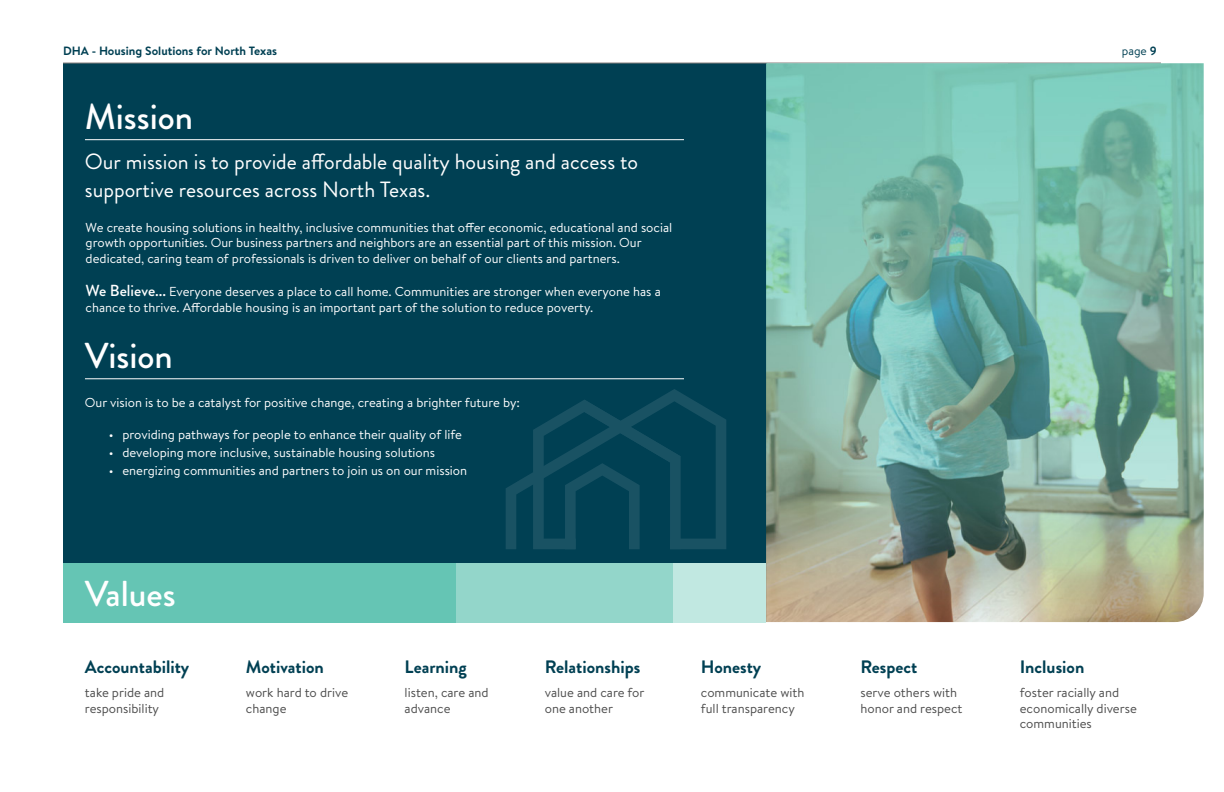
<style>
.page{position:relative;width:1224px;height:792px;background:#fff}
.page>*{position:absolute;margin:0;border:0;box-sizing:border-box;transform-origin:0 0}
.t1{font:500 36px "Brandon Grotesque";color:#fff}
.t2{font:22px/28px "Brandon Grotesque";color:#fff}
.t3{font:700 18px "Brandon Grotesque";color:#004053}
.t4{font:13px/15.5px "Brandon Text";color:#fff}
.t5{font:13px/15.5px "Brandon Text";color:#4d4d4d}
.t6{font:700 12px "Brandon Text";color:#004053}
.t7{font:12px "Brandon Text";color:#004053}
.s1{font-weight:700}
.s2{font-family:"Brandon Grotesque";font-weight:500;font-size:16px}
</style>
<div class="page">
<div style="left:63px;top:63px;width:703px;height:559px;background:#004053"></div>
<div style="left:63px;top:563px;width:393px;height:59px;background:#65c5b4"></div>
<div style="left:456px;top:563px;width:217px;height:59px;background:#93d6ca"></div>
<div style="left:673px;top:563px;width:93px;height:59px;background:#c1e8e1"></div>
<hr style="left:63px;top:63px;width:1098px;height:1px;background:#88817e">
<img style="left:766px;top:63px;width:438px;height:559px">
<hr style="left:85px;top:139px;width:599px;height:1px;background:#fff">
<svg style="left:506px;top:389px;width:220px;height:160px"></svg>
<hr style="left:85px;top:378px;width:599px;height:1px;background:#fff">
<p class="t6" style="left:63px;top:43px;width:216px">DHA - Housing Solutions for North Texas</p>
<p class="t7" style="left:1122px;top:43px;width:36px">page <span class="s1">9</span></p>
<h1 class="t1" style="left:85px;top:91px;width:110px">Mission</h1>
<h2 class="t2" style="left:85px;top:148px;width:555px">Our mission is to provide affordable quality housing and access to supportive resources across North Texas.</h2>
<p class="t4" style="left:86px;top:219px;width:588px">We create housing solutions in healthy, inclusive communities that offer economic, educational and social growth opportunities. Our business partners and neighbors are an essential part of this mission. Our dedicated, caring team of professionals is driven to deliver on behalf of our clients and partners.</p>
<p class="t4" style="left:86px;top:283px;width:577px"><span class="s2">We Believe...</span> Everyone deserves a place to call home. Communities are stronger when everyone has a chance to thrive. Affordable housing is an important part of the solution to reduce poverty.</p>
<h1 class="t1" style="left:85px;top:331px;width:89px">Vision</h1>
<p class="t4" style="left:85px;top:395px;width:437px">Our vision is to be a catalyst for positive change, creating a brighter future by:</p>
<p class="t4" style="left:109px;top:426px;width:355px">• providing pathways for people to enhance their quality of life</p>
<p class="t4" style="left:109px;top:444px;width:328px">• developing more inclusive, sustainable housing solutions</p>
<p class="t4" style="left:109px;top:462px;width:360px">• energizing communities and partners to join us on our mission</p>
<h1 class="t1" style="left:85px;top:569px;width:92px">Values</h1>
<h3 class="t3" style="left:85px;top:654px;width:106px">Accountability</h3>
<h3 class="t3" style="left:246px;top:654px;width:79px">Motivation</h3>
<h3 class="t3" style="left:405px;top:654px;width:64px">Learning</h3>
<h3 class="t3" style="left:545px;top:654px;width:97px">Relationships</h3>
<h3 class="t3" style="left:701px;top:654px;width:62px">Honesty</h3>
<h3 class="t3" style="left:860px;top:654px;width:58px">Respect</h3>
<h3 class="t3" style="left:1020px;top:654px;width:66px">Inclusion</h3>
<p class="t5" style="left:85px;top:685px;width:81px">take pride and responsibility</p>
<p class="t5" style="left:246px;top:685px;width:104px">work hard to drive change</p>
<p class="t5" style="left:405px;top:685px;width:86px">listen, care and advance</p>
<p class="t5" style="left:545px;top:685px;width:101px">value and care for one another</p>
<p class="t5" style="left:701px;top:685px;width:105px">communicate with full transparency</p>
<p class="t5" style="left:860px;top:685px;width:104px">serve others with honor and respect</p>
<p class="t5" style="left:1020px;top:685px;width:118px">foster racially and economically diverse communities</p>
</div>
